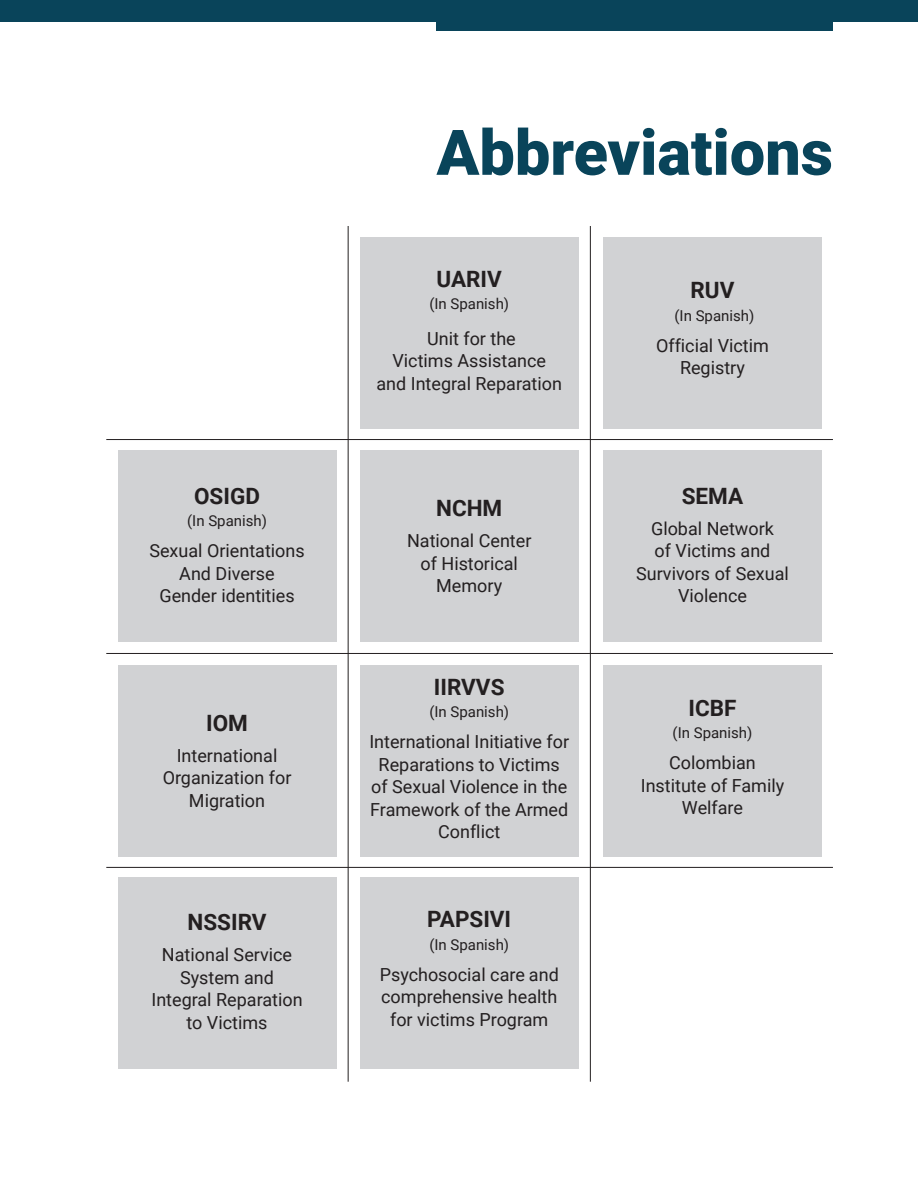
<style>
.page{position:relative;width:918px;height:1188px;background:#fff}
.page>*{position:absolute;margin:0;border:0;box-sizing:border-box;transform-origin:0 0}
.t1{font:900 63px "Roboto";color:#09445a}
.t2{font:700 22.5px "Roboto";color:#231f20}
.t3{font:18px/22.5px "Roboto";color:#231f20;text-align:center}
.t4{font:15px "Roboto";color:#231f20}
</style>
<div class="page">
<div style="left:360px;top:237px;width:219px;height:192px;background:#d1d2d4"></div>
<div style="left:360px;top:450px;width:219px;height:192px;background:#d1d2d4"></div>
<div style="left:360px;top:665px;width:219px;height:192px;background:#d1d2d4"></div>
<div style="left:360px;top:877px;width:219px;height:192px;background:#d1d2d4"></div>
<div style="left:118px;top:450px;width:218px;height:192px;background:#d1d2d4"></div>
<div style="left:118px;top:665px;width:218px;height:192px;background:#d1d2d4"></div>
<div style="left:118px;top:877px;width:218px;height:192px;background:#d1d2d4"></div>
<div style="left:603px;top:237px;width:219px;height:192px;background:#d1d2d4"></div>
<div style="left:603px;top:450px;width:219px;height:192px;background:#d1d2d4"></div>
<div style="left:603px;top:665px;width:219px;height:192px;background:#d1d2d4"></div>
<hr style="left:106px;top:439px;width:727px;height:1px;background:#231f20">
<hr style="left:348px;top:226px;width:1px;height:856px;background:#231f20">
<hr style="left:590px;top:226px;width:1px;height:856px;background:#231f20">
<hr style="left:106px;top:653px;width:727px;height:1px;background:#231f20">
<hr style="left:106px;top:867px;width:727px;height:1px;background:#231f20">
<div style="left:0;top:0;width:918px;height:21px;background:#09445a"></div>
<div style="left:437px;top:21px;width:396px;height:9px;background:#09445a"></div>
<p class="t2" style="left:194px;top:480px;width:67px">OSIGD</p>
<p class="t4" style="left:187px;top:510px;width:81px">(In Spanish)</p>
<p class="t3" style="left:149px;top:539px;width:157px">Sexual Orientations<br>And Diverse<br>Gender identities</p>
<p class="t2" style="left:206px;top:707px;width:43px">IOM</p>
<p class="t3" style="left:163px;top:743px;width:130px">International<br>Organization for<br>Migration</p>
<p class="t2" style="left:188px;top:907px;width:80px">NSSIRV</p>
<p class="t3" style="left:151px;top:943px;width:153px">National Service<br>System and<br>Integral Reparation to Victims</p>
<h1 class="t1" style="left:437px;top:108px;width:398px">Abbreviations</h1>
<p class="t2" style="left:437px;top:263px;width:67px">UARIV</p>
<p class="t4" style="left:429px;top:293px;width:81px">(In Spanish)</p>
<p class="t3" style="left:376px;top:326px;width:187px">Unit for the<br>Victims Assistance and Integral Reparation</p>
<p class="t2" style="left:436px;top:493px;width:68px">NCHM</p>
<p class="t3" style="left:407px;top:529px;width:126px">National Center of Historical<br>Memory</p>
<p class="t2" style="left:434px;top:671px;width:72px">IIRVVS</p>
<p class="t4" style="left:429px;top:701px;width:81px">(In Spanish)</p>
<p class="t3" style="left:369px;top:730px;width:201px">International Initiative for<br>Reparations to Victims of Sexual Violence in the<br>Framework of the Armed<br>Conflict</p>
<p class="t2" style="left:427px;top:903px;width:85px">PAPSIVI</p>
<p class="t4" style="left:429px;top:934px;width:81px">(In Spanish)</p>
<p class="t3" style="left:380px;top:962px;width:181px">Psychosocial care and comprehensive health for victims Program</p>
<p class="t2" style="left:691px;top:275px;width:45px">RUV</p>
<p class="t4" style="left:674px;top:305px;width:81px">(In Spanish)</p>
<p class="t3" style="left:656px;top:334px;width:114px">Official Victim<br>Registry</p>
<p class="t2" style="left:682px;top:480px;width:63px">SEMA</p>
<p class="t3" style="left:636px;top:516px;width:154px">Global Network<br>of Victims and<br>Survivors of Sexual<br>Violence</p>
<p class="t2" style="left:689px;top:692px;width:49px">ICBF</p>
<p class="t4" style="left:673px;top:723px;width:81px">(In Spanish)</p>
<p class="t3" style="left:641px;top:751px;width:145px">Colombian<br>Institute of Family<br>Welfare</p>
</div>
